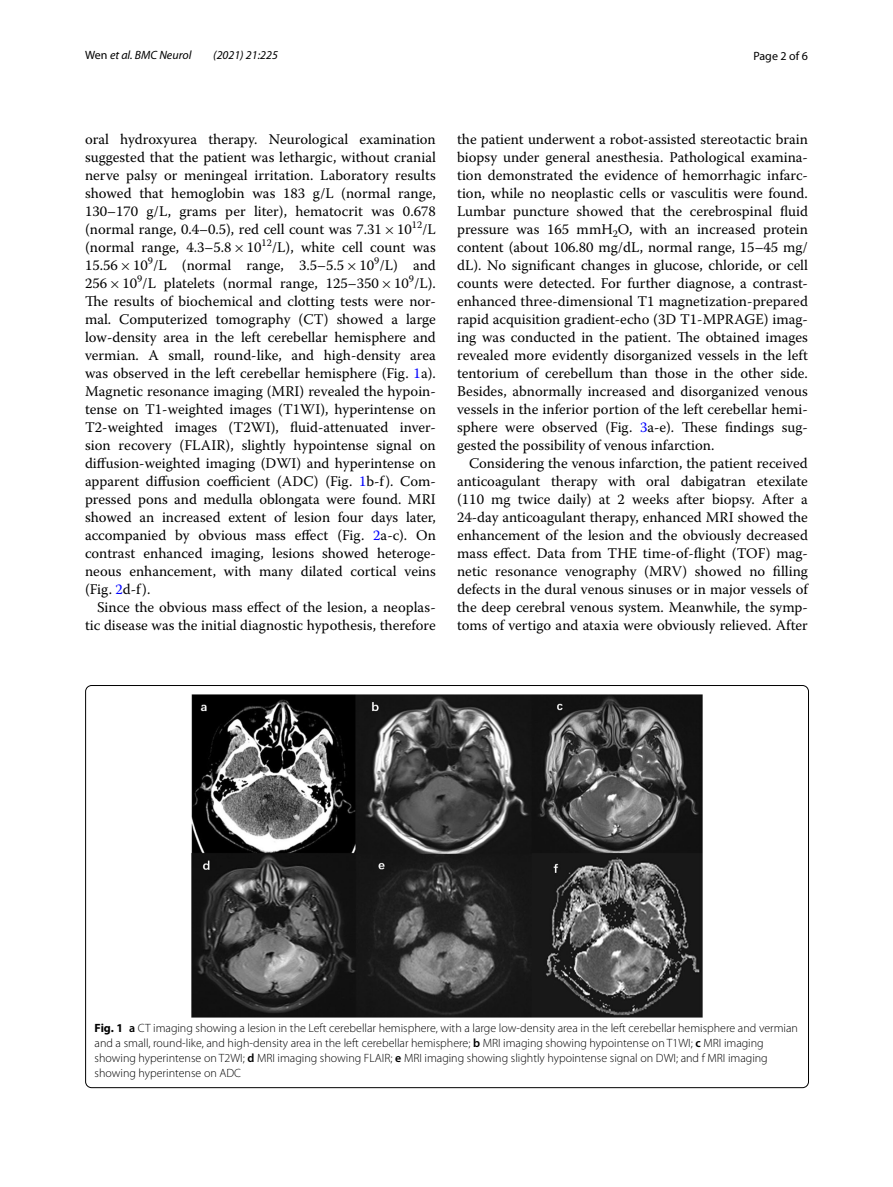
<style>
.page{position:relative;width:893px;height:1187px;background:#fff}
.page>*{position:absolute;margin:0;border:0;box-sizing:border-box;transform-origin:0 0}
.t1{font:14.7px/18px "Warnock Pro";color:#000;text-align:justify}
.t2{font:300 12px/15px "Myriad Pro";color:#000}
.t3{font:italic 12px "Myriad Pro";color:#000}
.t4{font:12px "Myriad Pro";color:#000}
.s1{font-style:normal}
.s2{font-family:"MTSY"}
.s3{color:#00f}
.s4{font-weight:700}
.s5{font-weight:600}
</style>
<div class="page">
<img style="left:192px;top:694px;width:510px;height:322px">
<p class="t3" style="left:85px;top:48px;width:108px"><span class="s1">Wen</span> et al. BMC Neurol</p>
<p class="t3" style="left:213px;top:48px;width:66px">(2021) 21:225</p>
<p class="t4" style="left:753px;top:48px;width:56px">Page 2 of 6</p>
<p class="t1" style="left:85px;top:130px;width:352px">oral hydroxyurea therapy. Neurological examination suggested that the patient was lethargic, without cranial nerve palsy or meningeal irritation. Laboratory results showed that hemoglobin was 183 g/L (normal range, 130–170 g/L, grams per liter), hematocrit was 0.678 (normal range, 0.4–0.5), red cell count was 7.31<span class="s2">×</span> -10<sup>12</sup>/L (normal range, 4.3–5.8<span class="s2">×</span> -10<sup>12</sup>/L), white cell count was 15.56<span class="s2">×</span> -10<sup>9</sup>/L (normal range, 3.5–5.5<span class="s2">×</span> -10<sup>9</sup>/L) and 256<span class="s2">×</span> -10<sup>9</sup>/L platelets (normal range, 125–350<span class="s2">×</span> -10<sup>9</sup>/L).<br>The results of biochemical and clotting tests were nor&shy;mal. Computerized tomography (CT) showed a large low-density area in the left cerebellar hemisphere and vermian. A small, round-like, and high-density area was observed in the left cerebellar hemisphere (Fig. <span class="s3">1</span>a).<br>Magnetic resonance imaging (MRI) revealed the hypoin&shy;tense on T1-weighted images (T1WI), hyperintense on T2-weighted images (T2WI), fluid-attenuated inver&shy;sion recovery (FLAIR), slightly hypointense signal on diffusion-weighted imaging (DWI) and hyperintense on apparent diffusion coefficient (ADC) (Fig. <span class="s3">1</span>b-f). Com&shy;pressed pons and medulla oblongata were found. MRI showed an increased extent of lesion four days later, accompanied by obvious mass effect (Fig. <span class="s3">2</span>a-c). On contrast enhanced imaging, lesions showed heteroge&shy;neous enhancement, with many dilated cortical veins (Fig. <span class="s3">2</span>d-f).</p>
<p class="t1" style="left:85px;top:598px;width:352px;text-align:right">Since the obvious mass effect of the lesion, a neoplas&shy;tic disease was the initial diagnostic hypothesis, therefore</p>
<p class="t1" style="left:457px;top:130px;width:352px">the patient underwent a robot-assisted stereotactic brain biopsy under general anesthesia. Pathological examina&shy;tion demonstrated the evidence of hemorrhagic infarc&shy;tion, while no neoplastic cells or vasculitis were found.<br>Lumbar puncture showed that the cerebrospinal fluid pressure was 165 mmH<sub>2</sub>O, with an increased protein content (about 106.80 mg/dL, normal range, 15–45 mg/ dL). No significant changes in glucose, chloride, or cell counts were detected. For further diagnose, a contrast&shy;enhanced three-dimensional T1 magnetization-prepared rapid acquisition gradient-echo (3D T1-MPRAGE) imag&shy;ing was conducted in the patient. The obtained images revealed more evidently disorganized vessels in the left tentorium of cerebellum than those in the other side.<br>Besides, abnormally increased and disorganized venous vessels in the inferior portion of the left cerebellar hemi&shy;sphere were observed (Fig. <span class="s3">3</span>a-e). These findings sug&shy;gested the possibility of venous infarction.</p>
<p class="t1" style="left:457px;top:454px;width:352px;text-indent:12px">Considering the venous infarction, the patient received anticoagulant therapy with oral dabigatran etexilate (110 mg twice daily) at 2 weeks after biopsy. After a 24-day anticoagulant therapy, enhanced MRI showed the enhancement of the lesion and the obviously decreased mass effect. Data from THE time-of-flight (TOF) mag&shy;netic resonance venography (MRV) showed no filling defects in the dural venous sinuses or in major vessels of the deep cerebral venous system. Meanwhile, the symp&shy;toms of vertigo and ataxia were obviously relieved. After</p>
<p class="t2" style="left:95px;top:1020px;width:705px"><span class="s4">Fig. 1</span> <span class="s5">a</span> CT imaging showing a lesion in the Left cerebellar hemisphere, with a large low-density area in the left cerebellar hemisphere and vermian and a small, round-like, and high-density area in the left cerebellar hemisphere; <span class="s5">b</span> MRI imaging showing hypointense on T1WI; <span class="s5">c</span> MRI imaging showing hyperintense on T2WI; <span class="s5">d</span> MRI imaging showing FLAIR; <span class="s5">e</span> MRI imaging showing slightly hypointense signal on DWI; and f MRI imaging showing hyperintense on ADC</p>
</div>
